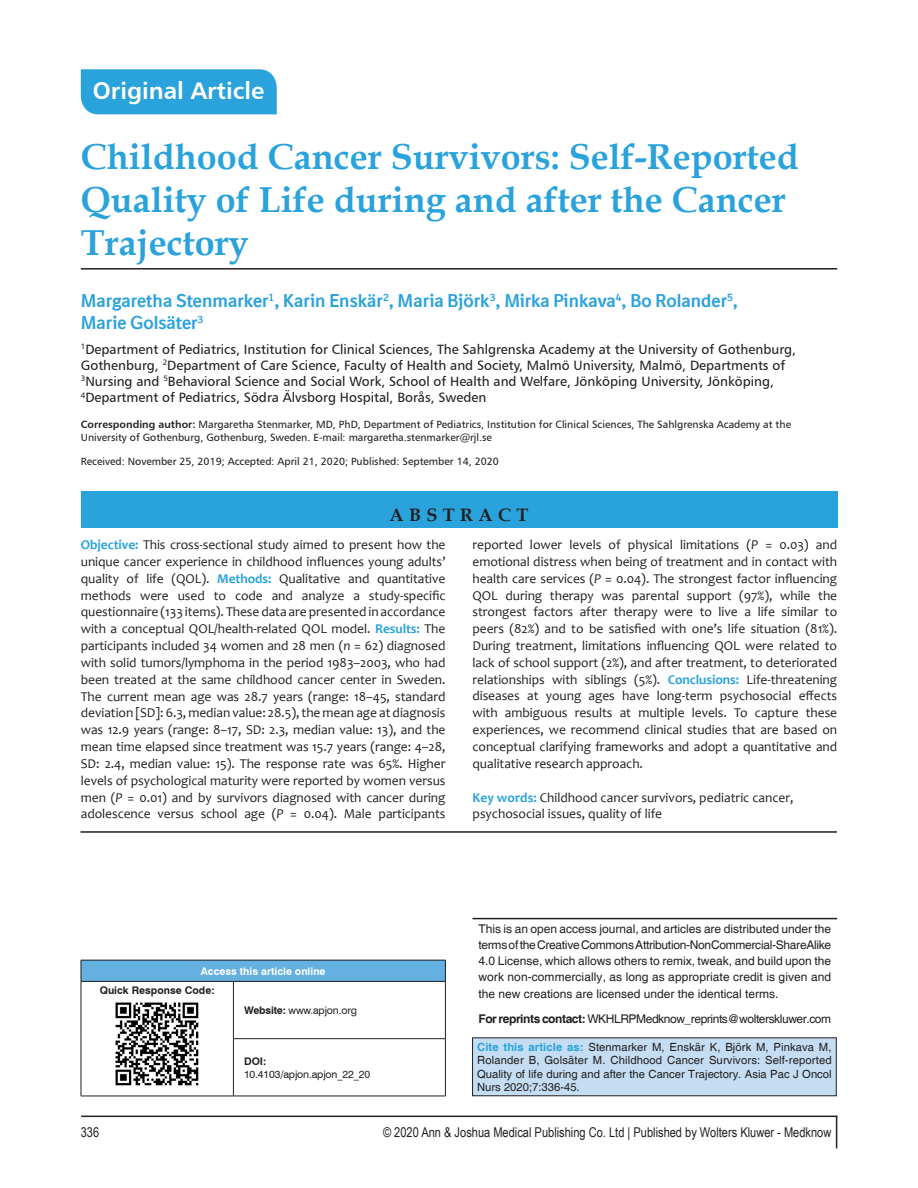
<style>
.page{position:relative;width:918px;height:1188px;background:#fff}
.page>*{position:absolute;margin:0;border:0;box-sizing:border-box;transform-origin:0 0}
.AT{font:700 36px/43.2px "Book Antiqua";color:#2aa2db}
.AH{font:24px "Humanist 777 BT Bold B";color:#fff}
.AU{font:700 18px/21.6px "BI Sans";color:#2aa2db}
.ABSH{font:700 18px "Book Antiqua";letter-spacing:.3em;color:#231f20}
.ABS{font:13.5px/16.8px "Candara";letter-spacing:-.005em;color:#231f20;text-align:justify}
.AFF{font:13.5px/16.2px "Humanist 777 BT Roman B";color:#231f20}
.KWD{font:13.5px/16.8px "Candara";color:#231f20}
.RF{font:13.5px "Arial Narrow";color:#231f20}
.C{font:12px/16.2px "Helvetica";color:#231f20;text-align:justify}
.C-2{font:12px "Helvetica";letter-spacing:-.035em;color:#231f20}
.HTC{font:11.25px/13.5px "Helvetica";color:#231f20;text-align:justify}
.ADD{font:10.5px/12.6px "Humanist 777 BT Roman B";color:#231f20}
.t1{font:10.5px/12.6px "Swiss 721 BT";letter-spacing:-.015em;color:#231f20}
.t2{font:700 10.5px "Swiss 721 BT";color:#fff}
.t3{font:700 10.5px "Swiss 721 BT";color:#231f20}
.s1{font-family:"Humanist 777 BT Bold B"}
.s2{font-weight:700;color:#2aa2db}
.s3{font-style:italic}
.s4{font-weight:700}
</style>
<div class="page">
<hr style="left:836px;top:1116px;width:1px;height:32px;background:#231f20">
<hr style="left:81px;top:1116px;width:756px;height:1px;background:#231f20">
<hr style="left:81px;top:268px;width:756px;height:2px;background:#231f20">
<div style="left:81px;top:960px;width:364px;height:21px;background:#64b0e1"></div>
<svg style="left:445px;top:961px;width:1px;height:20px"></svg>
<hr style="left:81px;top:1096px;width:152px;height:1px;background:#231f20">
<hr style="left:445px;top:982px;width:1px;height:56px;background:#231f20">
<hr style="left:445px;top:1039px;width:1px;height:57px;background:#231f20">
<hr style="left:233px;top:982px;width:1px;height:56px;background:#231f20">
<hr style="left:233px;top:1038px;width:213px;height:1px;background:#231f20">
<hr style="left:233px;top:1039px;width:1px;height:57px;background:#231f20">
<hr style="left:233px;top:1096px;width:213px;height:1px;background:#231f20">
<hr style="left:81px;top:982px;width:1px;height:57px;background:#231f20">
<hr style="left:81px;top:1039px;width:1px;height:57px;background:#231f20">
<hr style="left:81px;top:960px;width:152px;height:1px;background:#231f20">
<svg style="left:81px;top:960px;width:1px;height:21px"></svg>
<hr style="left:233px;top:960px;width:213px;height:1px;background:#231f20">
<hr style="left:81px;top:981px;width:152px;height:1px;background:#231f20">
<hr style="left:233px;top:981px;width:213px;height:1px;background:#231f20">
<img style="left:115px;top:1002px;width:84px;height:84px">
<div style="left:81px;top:69px;width:196px;height:45px;background:#2aa2db"></div>
<div style="left:81px;top:491px;width:756px;height:36px;background:#2aa2db"></div>
<hr style="left:472px;top:918px;width:365px;height:1px;background:#231f20">
<div style="left:473px;top:1038px;width:363px;height:58px;background:#c4ddf2"></div>
<div style="left:472px;top:1037px;width:365px;height:59px;border:1px solid #231f20"></div>
<hr style="left:81px;top:831px;width:756px;height:2px;background:#231f20">
<p class="AH" style="left:93px;top:75px;width:173px">Original Article</p>
<p class="AT" style="left:81px;top:135px;width:719px">Childhood Cancer Survivors: Self‑Reported<br>Quality of Life during and after the Cancer<br>Trajectory</p>
<p class="AU" style="left:81px;top:290px;width:659px">Margaretha Stenmarker<sup>1</sup>, Karin Enskär<sup>2</sup>, Maria Björk<sup>3</sup>, Mirka Pinkava<sup>4</sup>, Bo Rolander<sup>5</sup>,<br>Marie Golsäter<sup>3</sup></p>
<p class="AFF" style="left:81px;top:341px;width:717px"><sup>1</sup>Department of Pediatrics, Institution for Clinical Sciences, The Sahlgrenska Academy at the University of Gothenburg, Gothenburg, <sup>2</sup>Department of Care Science, Faculty of Health and Society, Malmö University, Malmö, Departments of <sup>3</sup>Nursing and <sup>5</sup>Behavioral Science and Social Work, School of Health and Welfare, Jönköping University, Jönköping, <sup>4</sup>Department of Pediatrics, Södra Älvsborg Hospital, Borås, Sweden</p>
<p class="ADD" style="left:81px;top:418px;width:712px"><span class="s1">Corresponding author:</span> Margaretha Stenmarker, MD, PhD, Department of Pediatrics, Institution for Clinical Sciences, The Sahlgrenska Academy at the<br>University of Gothenburg, Gothenburg, Sweden. E‑mail: margaretha.stenmarker@rjl.se</p>
<p class="ADD" style="left:81px;top:455px;width:420px">Received: November 25, 2019; Accepted: April 21, 2020; Published: September 14, 2020</p>
<p class="ABSH" style="left:390px;top:502px;width:140px">ABSTRACT</p>
<p class="ABS" style="left:81px;top:536px;width:366px"><span class="s2">Objective:</span> This cross‑sectional study aimed to present how the unique cancer experience in childhood influences young adults’ quality of life (QOL). <span class="s2">Methods:</span> Qualitative and quantitative methods were used to code and analyze a study‑specific questionnaire (133 items). These data are presented in accordance with a conceptual QOL/health‑related QOL model. <span class="s2">Results:</span> The participants included 34 women and 28 men (<span class="s3">n</span> = 62) diagnosed with solid tumors/lymphoma in the period 1983–2003, who had been treated at the same childhood cancer center in Sweden.<br>The current mean age was 28.7 years (range: 18–45, standard deviation [SD]: 6.3, median value: 28.5), the mean age at diagnosis was 12.9 years (range: 8–17, SD: 2.3, median value: 13), and the mean time elapsed since treatment was 15.7 years (range: 4–28, SD: 2.4, median value: 15). The response rate was 65%. Higher levels of psychological maturity were reported by women versus men (<span class="s3">P</span> = 0.01) and by survivors diagnosed with cancer during adolescence versus school age (<span class="s3">P</span> = 0.04). Male participants</p>
<p class="ABS" style="left:472px;top:536px;width:366px">reported lower levels of physical limitations (<span class="s3">P</span> = 0.03) and emotional distress when being of treatment and in contact with health care services (<span class="s3">P</span> = 0.04). The strongest factor influencing QOL during therapy was parental support (97%), while the strongest factors after therapy were to live a life similar to peers (82%) and to be satisfied with one’s life situation (81%).<br>During treatment, limitations influencing QOL were related to lack of school support (2%), and after treatment, to deteriorated relationships with siblings (5%). <span class="s2">Conclusions:</span> Life‑threatening diseases at young ages have long‑term psychosocial effects with ambiguous results at multiple levels. To capture these experiences, we recommend clinical studies that are based on conceptual clarifying frameworks and adopt a quantitative and qualitative research approach.</p>
<p class="KWD" style="left:472px;top:789px;width:323px"><span class="s2">Key words:</span> Childhood cancer survivors, pediatric cancer, psychosocial issues, quality of life</p>
<p class="t2" style="left:201px;top:964px;width:126px">Access this article online</p>
<p class="t3" style="left:100px;top:983px;width:116px">Quick Response Code:</p>
<p class="t1" style="left:244px;top:1004px;width:114px"><span class="s4">Website:</span> www.apjon.org</p>
<p class="t1" style="left:244px;top:1055px;width:128px"><span class="s4">DOI:<br></span>10.4103/apjon.apjon_22_20</p>
<p class="C" style="left:478px;top:921px;width:354px">This is an open access journal, and articles are distributed under the terms of the Creative Commons Attribution‑NonCommercial‑ShareAlike 4.0 License, which allows others to remix, tweak, and build upon the work non‑commercially, as long as appropriate credit is given and the new creations are licensed under the identical terms.</p>
<p class="C-2" style="left:478px;top:1012px;width:354px"><span class="s4">For reprints contact:</span> WKHLRPMedknow_reprints@wolterskluwer.com</p>
<p class="HTC" style="left:477px;top:1040px;width:356px"><span class="s2">Cite this article as:</span> Stenmarker M, Enskär K, Björk M, Pinkava M, Rolander B, Golsäter M. Childhood Cancer Survivors: Self‑reported Quality of life during and after the Cancer Trajectory. Asia Pac J Oncol Nurs 2020;7:336-45.</p>
<p class="RF" style="left:81px;top:1123px;width:20px">336</p>
<p class="RF" style="left:383px;top:1122px;width:450px">© 2020 Ann &amp; Joshua Medical Publishing Co. Ltd | Published by Wolters Kluwer - Medknow</p>
</div>
